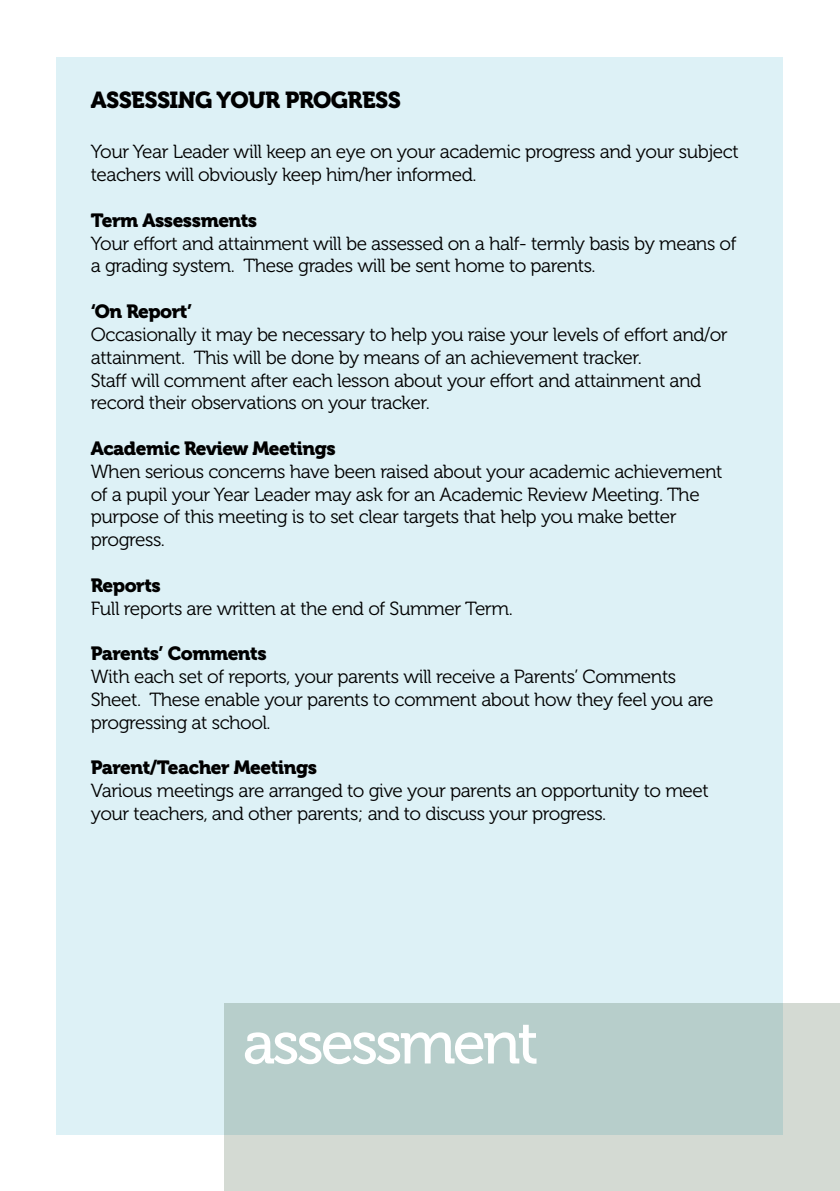
<style>
.page{position:relative;width:840px;height:1191px;background:#fff}
.page>*{position:absolute;margin:0;border:0;box-sizing:border-box;transform-origin:0 0}
.t1{font:60px "Museo 500";letter-spacing:-.05em;color:#fff}
.t2{font:23px "Museo 900";letter-spacing:-.025em;color:#000}
.t3{font:19px/22.8px "Museo 300";letter-spacing:-.025em;color:#000}
.t4{font:19px "Museo 900";letter-spacing:-.025em;color:#000}
</style>
<div class="page">
<div style="left:57px;top:57px;width:725px;height:1077px;background:#ddf1f6"></div>
<svg style="left:224px;top:1003px;width:615px;height:188px;background:#c1d2cd"></svg>
<p class="t2" style="left:91px;top:87px;width:311px">ASSESSING YOUR PROGRESS</p>
<p class="t3" style="left:91px;top:141px;width:649px">Your Year Leader will keep an eye on your academic progress and your subject teachers will obviously keep him/her informed.</p>
<p class="t4" style="left:91px;top:209px;width:168px">Term Assessments</p>
<p class="t3" style="left:91px;top:232px;width:647px">Your effort and attainment will be assessed on a half- termly basis by means of a grading system. These grades will be sent home to parents.</p>
<p class="t4" style="left:91px;top:301px;width:103px">‘On Report’</p>
<p class="t3" style="left:91px;top:323px;width:638px">Occasionally it may be necessary to help you raise your levels of effort and/or attainment. This will be done by means of an achievement tracker.<br>Staff will comment after each lesson about your effort and attainment and record their observations on your tracker.</p>
<p class="t4" style="left:91px;top:437px;width:246px">Academic Review Meetings</p>
<p class="t3" style="left:91px;top:460px;width:632px">When serious concerns have been raised about your academic achievement of a pupil your Year Leader may ask for an Academic Review Meeting. The purpose of this meeting is to set clear targets that help you make better progress.</p>
<p class="t4" style="left:91px;top:574px;width:71px">Reports</p>
<p class="t3" style="left:91px;top:597px;width:423px">Full reports are written at the end of Summer Term.</p>
<p class="t4" style="left:91px;top:643px;width:177px">Parents’ Comments</p>
<p class="t3" style="left:91px;top:665px;width:624px">With each set of reports, your parents will receive a Parents’ Comments<br>Sheet. These enable your parents to comment about how they feel you are progressing at school.</p>
<p class="t4" style="left:91px;top:757px;width:227px">Parent/Teacher Meetings</p>
<p class="t3" style="left:91px;top:779px;width:619px">Various meetings are arranged to give your parents an opportunity to meet your teachers, and other parents; and to discuss your progress.</p>
<h1 class="t1" style="left:242px;top:1010px;width:297px">assessment</h1>
</div>
